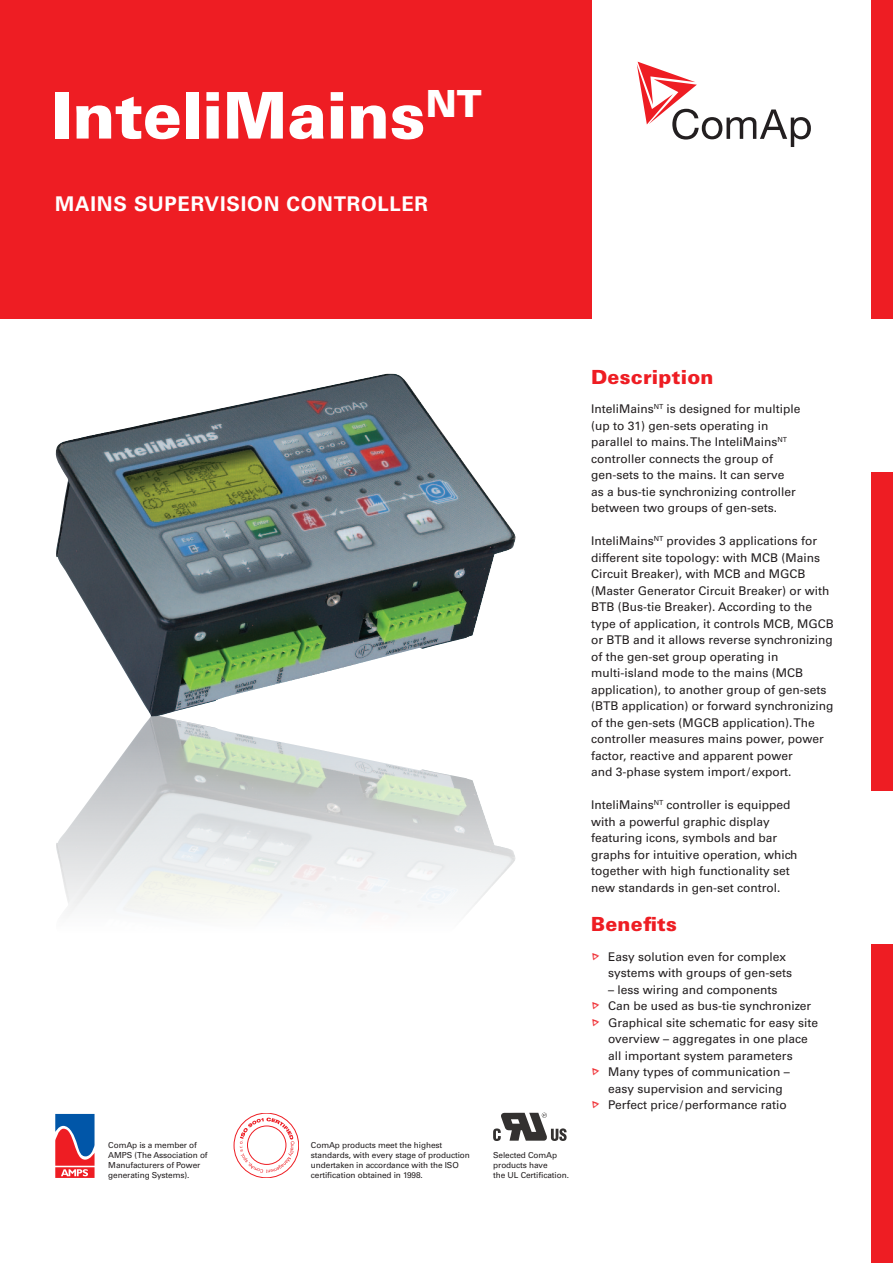
<style>
.page{position:relative;width:893px;height:1263px;background:#fff}
.page>*{position:absolute;margin:0;border:0;box-sizing:border-box;transform-origin:0 0}
.t1{font:900 64.5px "Univers LT Std";letter-spacing:-.01em;color:#fff}
.t2{font:700 20.25px "Univers LT Std";letter-spacing:.035em;color:#fff}
.t3{font:900 19.5px "Univers LT Std";letter-spacing:.015em;color:#ee1d23}
.t4{font:12px/16.5px "Univers LT Std";color:#231f20}
.t5{font:8.25px/9.9px "Univers LT Std";letter-spacing:-.01em;color:#231f20}
</style>
<div class="page">
<div style="left:872px;top:0;width:21px;height:319px;background:#ee1d23"></div>
<div style="left:872px;top:944px;width:21px;height:319px;background:#ee1d23"></div>
<div style="left:872px;top:472px;width:21px;height:319px;background:#ee1d23"></div>
<div style="left:0;top:0;width:591px;height:319px;background:#ee1d23"></div>
<svg style="left:55px;top:1176px;width:40px;height:2px"></svg>
<svg style="left:55px;top:1114px;width:40px;height:62px;background:#8d587c"></svg>
<svg style="left:493px;top:1113px;width:73px;height:28px"></svg>
<svg style="left:234px;top:1113px;width:65px;height:65px"></svg>
<img style="left:55px;top:373px;width:461px;height:541px">
<svg style="left:637px;top:62px;width:174px;height:85px"></svg>
<h1 class="t1" style="left:51px;top:75px;width:432px">InteliMains<sup>NT</sup></h1>
<h2 class="t2" style="left:55px;top:192px;width:374px">MAINS SUPERVISION CONTROLLER</h2>
<p class="t5" style="left:108px;top:1140px;width:101px">ComAp is a member of<br>AMPS (The Association of<br>Manufacturers of Power generating Systems).</p>
<p class="t5" style="left:493px;top:1150px;width:77px">Selected ComAp products have<br>the UL Certification.</p>
<p class="t5" style="left:311px;top:1140px;width:160px">ComAp products meet the highest standards, with every stage of production undertaken in accordance with the ISO certification obtained in 1998.</p>
<h3 class="t3" style="left:591px;top:365px;width:124px">Description</h3>
<p class="t4" style="left:591px;top:401px;width:211px">InteliMains<sup>NT</sup> is designed for multiple (up to 31) gen-sets operating in parallel to mains. The InteliMains<sup>NT </sup>controller connects the group of gen-sets to the mains. It can serve<br>as a bus-tie synchronizing controller between two groups of gen-sets.</p>
<p class="t4" style="left:591px;top:533px;width:244px">InteliMains<sup>NT</sup> provides 3 applications for different site topology: with MCB (Mains Circuit Breaker), with MCB and MGCB (Master Generator Circuit Breaker) or with BTB (Bus-tie Breaker). According to the type of application, it controls MCB, MGCB or BTB and it allows reverse synchronizing of the gen-set group operating in multi-island mode to the mains (MCB application), to another group of gen-sets (BTB application) or forward synchronizing of the gen-sets (MGCB application). The controller measures mains power, power factor, reactive and apparent power<br>and 3-phase system import/export.</p>
<p class="t4" style="left:591px;top:797px;width:208px">InteliMains<sup>NT</sup> controller is equipped with a powerful graphic display featuring icons, symbols and bar graphs for intuitive operation, which together with high functionality set new standards in gen-set control.</p>
<h3 class="t3" style="left:591px;top:912px;width:88px">Benefits</h3>
<p class="t4" style="left:608px;top:948px;width:185px">Easy solution even for complex systems with groups of gen-sets</p>
<p class="t4" style="left:608px;top:981px;width:212px">– less wiring and components<br>Can be used as bus-tie synchronizer Graphical site schematic for easy site overview – aggregates in one place all important system parameters Many types of communication – easy supervision and servicing Perfect price/performance ratio</p>
</div>
